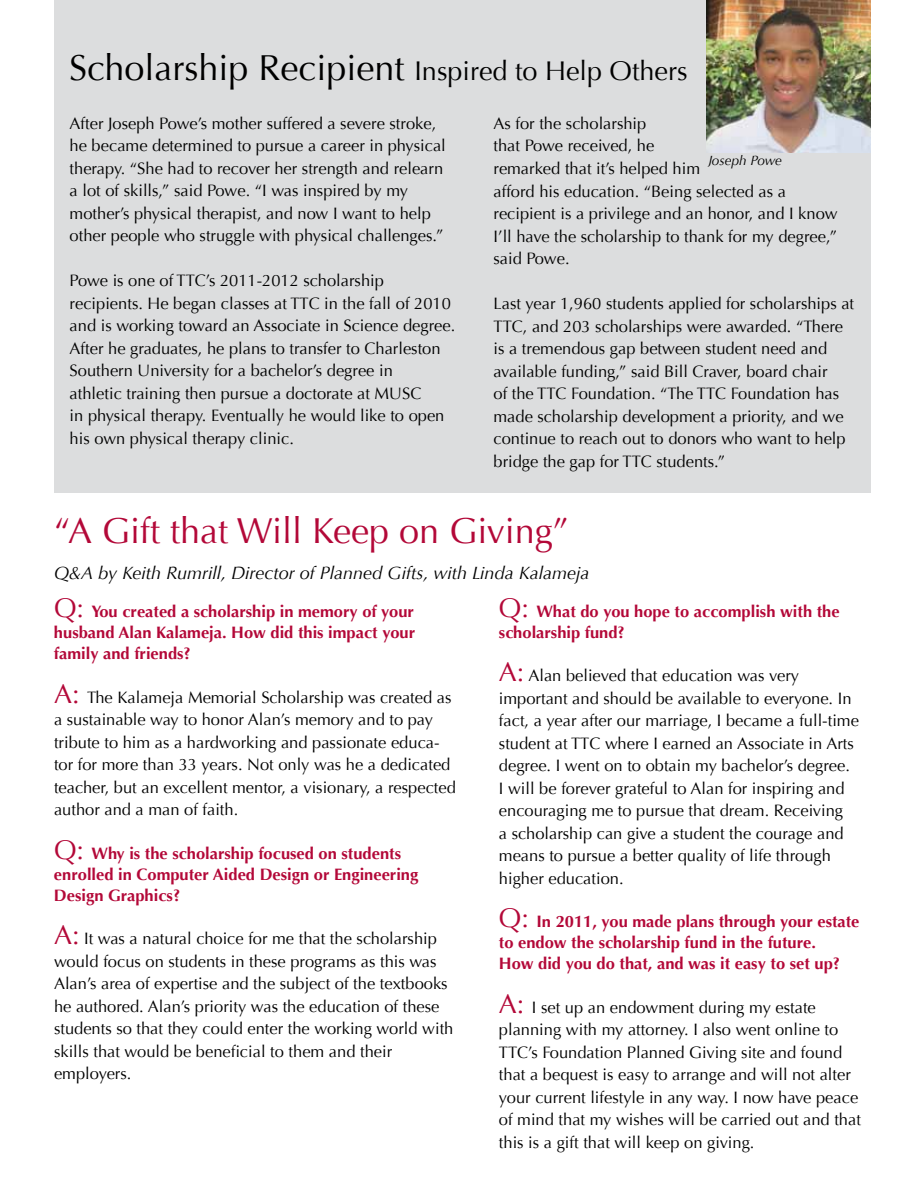
<style>
.page{position:relative;width:918px;height:1188px;background:#fff}
.page>*{position:absolute;margin:0;border:0;box-sizing:border-box;transform-origin:0 0}
.t1{font:36px "Optima";color:#b30838}
.t2{font:36px "Optima";color:#000}
.t3{font:27px "Optima";color:#000}
.t4{font:italic 18px "Optima";color:#000}
.t5{font:16.5px/22.5px "Optima";color:#000}
.t6{font:700 16.5px/21px "Optima";color:#b30838}
.t7{font:italic 13.5px "Optima";color:#000}
.s1{font-weight:400;font-size:27px}
.s2{font-size:27px;color:#b30838}
</style>
<div class="page">
<div style="left:55px;top:0;width:816px;height:493px;background:#dcddde"></div>
<img style="left:707px;top:0;width:164px;height:153px">
<h1 class="t2" style="left:69px;top:47px;width:337px">Scholarship Recipient</h1>
<h2 class="t3" style="left:414px;top:55px;width:275px">Inspired to Help Others</h2>
<p class="t5" style="left:70px;top:112px;width:378px">After Joseph Powe’s mother suffered a severe stroke, he became determined to pursue a career in physical therapy. “She had to recover her strength and relearn a lot of skills,” said Powe. “I was inspired by my mother’s physical therapist, and now I want to help other people who struggle with physical challenges.”</p>
<p class="t5" style="left:70px;top:270px;width:387px">Powe is one of TTC’s 2011-2012 scholarship recipients. He began classes at TTC in the fall of 2010 and is working toward an Associate in Science degree.<br>After he graduates, he plans to transfer to Charleston Southern University for a bachelor’s degree in<br>athletic training then pursue a doctorate at MUSC<br>in physical therapy. Eventually he would like to open his own physical therapy clinic.</p>
<p class="t5" style="left:494px;top:112px;width:346px">As for the scholarship<br>that Powe received, he<br>remarked that it’s helped him<br>afford his education. “Being selected as a recipient is a privilege and an honor, and I know<br>I’ll have the scholarship to thank for my degree,” said Powe.</p>
<p class="t5" style="left:494px;top:292px;width:362px">Last year 1,960 students applied for scholarships at TTC, and 203 scholarships were awarded. “There is a tremendous gap between student need and available funding,” said Bill Craver, board chair<br>of the TTC Foundation. “The TTC Foundation has made scholarship development a priority, and we continue to reach out to donors who want to help bridge the gap for TTC students.”</p>
<p class="t7" style="left:708px;top:153px;width:75px">Joseph Powe</p>
<h1 class="t1" style="left:54px;top:510px;width:516px">“A Gift that Will Keep on Giving”</h1>
<p class="t4" style="left:54px;top:563px;width:537px">Q&amp;A by Keith Rumrill, Director of Planned Gifts, with Linda Kalameja</p>
<p class="t6" style="left:499px;top:601px;width:342px"><span class="s1">Q:</span> What do you hope to accomplish with the scholarship fund?</p>
<p class="t5" style="left:499px;top:664px;width:362px"><span class="s2">A:</span> Alan believed that education was very important and should be available to everyone. In fact, a year after our marriage, I became a full-time student at TTC where I earned an Associate in Arts degree. I went on to obtain my bachelor’s degree.<br>I will be forever grateful to Alan for inspiring and encouraging me to pursue that dream. Receiving<br>a scholarship can give a student the courage and means to pursue a better quality of life through higher education.</p>
<p class="t6" style="left:499px;top:911px;width:362px"><span class="s1">Q:</span> In 2011, you made plans through your estate to endow the scholarship fund in the future.<br>How did you do that, and was it easy to set up?</p>
<p class="t5" style="left:499px;top:996px;width:364px"><span class="s2">A:</span> I set up an endowment during my estate planning with my attorney. I also went online to TTC’s Foundation Planned Giving site and found that a bequest is easy to arrange and will not alter your current lifestyle in any way. I now have peace of mind that my wishes will be carried out and that this is a gift that will keep on giving.</p>
<p class="t6" style="left:54px;top:602px;width:363px;text-align:justify"><span class="s1">Q:</span> You created a scholarship in memory of your husband Alan Kalameja. How did this impact your family and friends?</p>
<p class="t5" style="left:54px;top:686px;width:403px"><span class="s2">A:</span> The Kalameja Memorial Scholarship was created as a sustainable way to honor Alan’s memory and to pay tribute to him as a hardworking and passionate educa&shy;tor for more than 33 years. Not only was he a dedicated teacher, but an excellent mentor, a visionary, a respected author and a man of faith.</p>
<p class="t6" style="left:54px;top:843px;width:366px"><span class="s1">Q:</span> Why is the scholarship focused on students enrolled in Computer Aided Design or Engineering<br>Design Graphics?</p>
<p class="t5" style="left:54px;top:928px;width:401px"><span class="s2">A:</span> It was a natural choice for me that the scholarship would focus on students in these programs as this was Alan’s area of expertise and the subject of the textbooks he authored. Alan’s priority was the education of these students so that they could enter the working world with skills that would be beneficial to them and their employers.</p>
</div>
